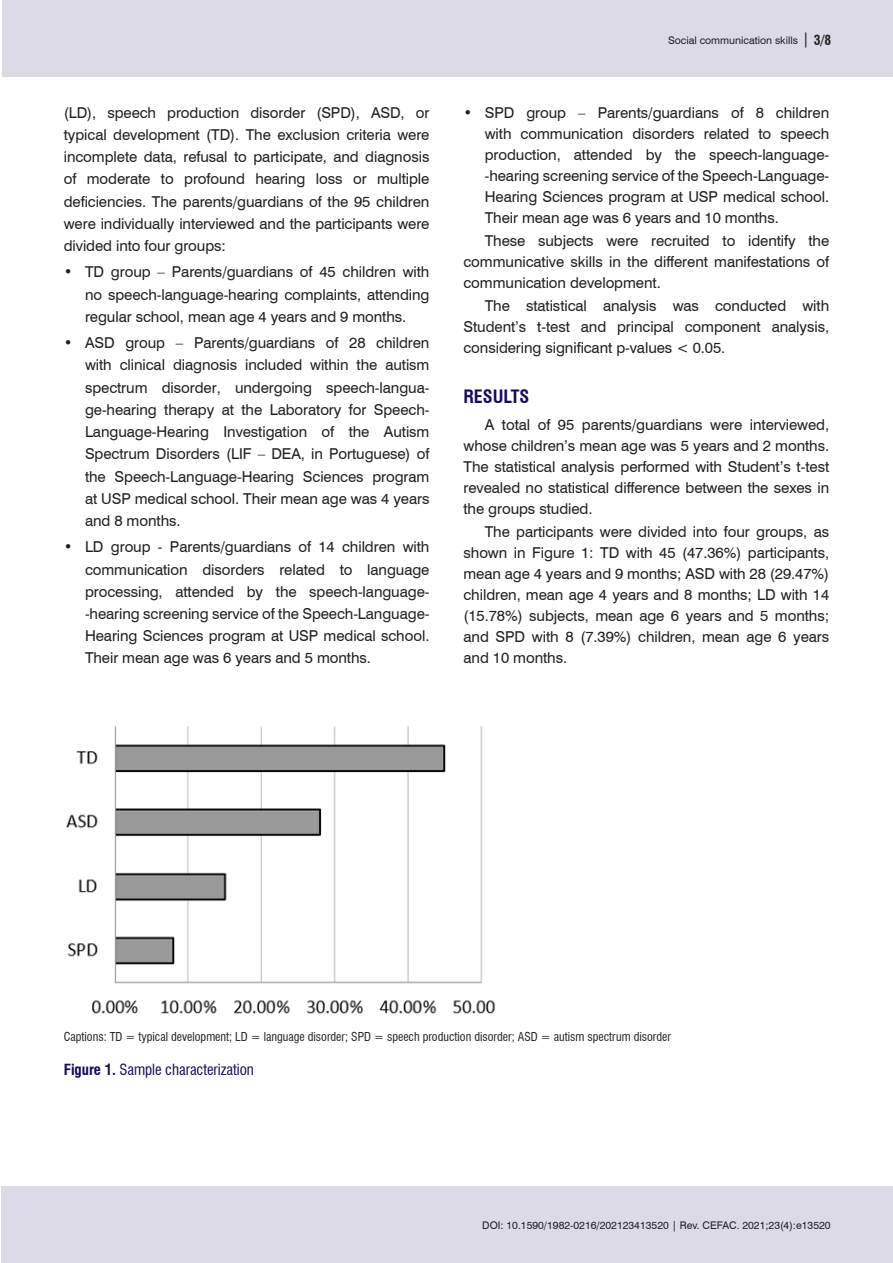
<style>
.page{position:relative;width:893px;height:1263px;background:#fff}
.page>*{position:absolute;margin:0;border:0;box-sizing:border-box;transform-origin:0 0}
.Nivel_1{font:700 condensed 18px "Swiss 721 BT";color:#18085f}
.Corpo_do_texto_INGL{font:15px/22.2px "Swiss 721 BT";letter-spacing:-.005em;color:#231f20;text-align:justify}
.Titulo_tabelas_e_gr{font:condensed 15px "Swiss 721 BT";letter-spacing:-.005em;color:#18085f}
.Legendas{font:condensed 12px "Swiss 721 BT";color:#231f20}
.t1{font:10.5px "Swiss 721 BT";color:#231f20}
.s1{font-size:15px}
.s2{font-weight:700;font-stretch:condensed;font-size:13.5px}
.s3{font-weight:700}
</style>
<div class="page">
<div style="left:1px;top:1186px;width:892px;height:77px;background:#dcdae7"></div>
<div style="left:2px;top:0;width:891px;height:77px;background:#dcdae7"></div>
<img style="left:66px;top:726px;width:430px;height:288px">
<p class="Corpo_do_texto_INGL" style="left:64px;top:101px;width:367px">(LD), speech production disorder (SPD), ASD, or typical development (TD). The exclusion criteria were incomplete data, refusal to participate, and diagnosis of moderate to profound hearing loss or multiple deficiencies. The parents/guardians of the 95 children were individually interviewed and the participants were divided into four groups:</p>
<p class="Corpo_do_texto_INGL" style="left:85px;top:261px;width:346px;text-indent:-21px">• TD group – Parents/guardians of 45 children with no speech-language-hearing complaints, attending regular school, mean age 4 years and 9 months.</p>
<p class="Corpo_do_texto_INGL" style="left:85px;top:332px;width:346px;text-indent:-21px">• ASD group – Parents/guardians of 28 children with clinical diagnosis included within the autism spectrum disorder, undergoing speech-langua&shy;ge-hearing therapy at the Laboratory for Speech-Language-Hearing Investigation of the Autism Spectrum Disorders (LIF – DEA, in Portuguese) of the Speech-Language-Hearing Sciences program at USP medical school. Their mean age was 4 years and 8 months.</p>
<p class="Corpo_do_texto_INGL" style="left:85px;top:536px;width:346px;text-indent:-21px">• LD group - Parents/guardians of 14 children with communication disorders related to language processing, attended by the speech-language--hearing screening service of the Speech-Language-Hearing Sciences program at USP medical school.<br>Their mean age was 6 years and 5 months.</p>
<p class="t1" style="left:668px;top:34px;width:165px">Social communication skills <span class="s1">|</span> <span class="s2">3/8</span></p>
<p class="Corpo_do_texto_INGL" style="left:485px;top:102px;width:346px;line-height:21px;text-indent:-21px">• SPD group – Parents/guardians of 8 children with communication disorders related to speech production, attended by the speech-language--hearing screening service of the Speech-Language-Hearing Sciences program at USP medical school.<br>Their mean age was 6 years and 10 months.</p>
<p class="Corpo_do_texto_INGL" style="left:463px;top:230px;width:367px;line-height:21px;text-indent:21px">These subjects were recruited to identify the communicative skills in the different manifestations of communication development.</p>
<p class="Corpo_do_texto_INGL" style="left:463px;top:295px;width:367px;line-height:21px;text-indent:21px">The statistical analysis was conducted with Student’s t-test and principal component analysis, considering significant p-values &lt; 0.05.</p>
<p class="Nivel_1" style="left:463px;top:385px;width:67px">RESULTS</p>
<p class="Corpo_do_texto_INGL" style="left:463px;top:414px;width:367px;line-height:21px;text-indent:21px">A total of 95 parents/guardians were interviewed, whose children’s mean age was 5 years and 2 months.<br>The statistical analysis performed with Student’s t-test revealed no statistical difference between the sexes in the groups studied.</p>
<p class="Corpo_do_texto_INGL" style="left:463px;top:521px;width:367px;line-height:21px;text-indent:21px">The participants were divided into four groups, as shown in Figure 1: TD with 45 (47.36%) participants, mean age 4 years and 9 months; ASD with 28 (29.47%) children, mean age 4 years and 8 months; LD with 14 (15.78%) subjects, mean age 6 years and 5 months; and SPD with 8 (7.39%) children, mean age 6 years and 10 months.</p>
<p class="Legendas" style="left:64px;top:1029px;width:609px">Captions: TD = typical development; LD = language disorder; SPD = speech production disorder; ASD = autism spectrum disorder</p>
<p class="Titulo_tabelas_e_gr" style="left:64px;top:1060px;width:192px"><span class="s3">Figure 1.</span> Sample characterization</p>
<p class="t1" style="left:482px;top:1218px;width:350px">DOI: 10.1590/1982-0216/202123413520 | Rev. CEFAC. 2021;23(4):e13520</p>
</div>
